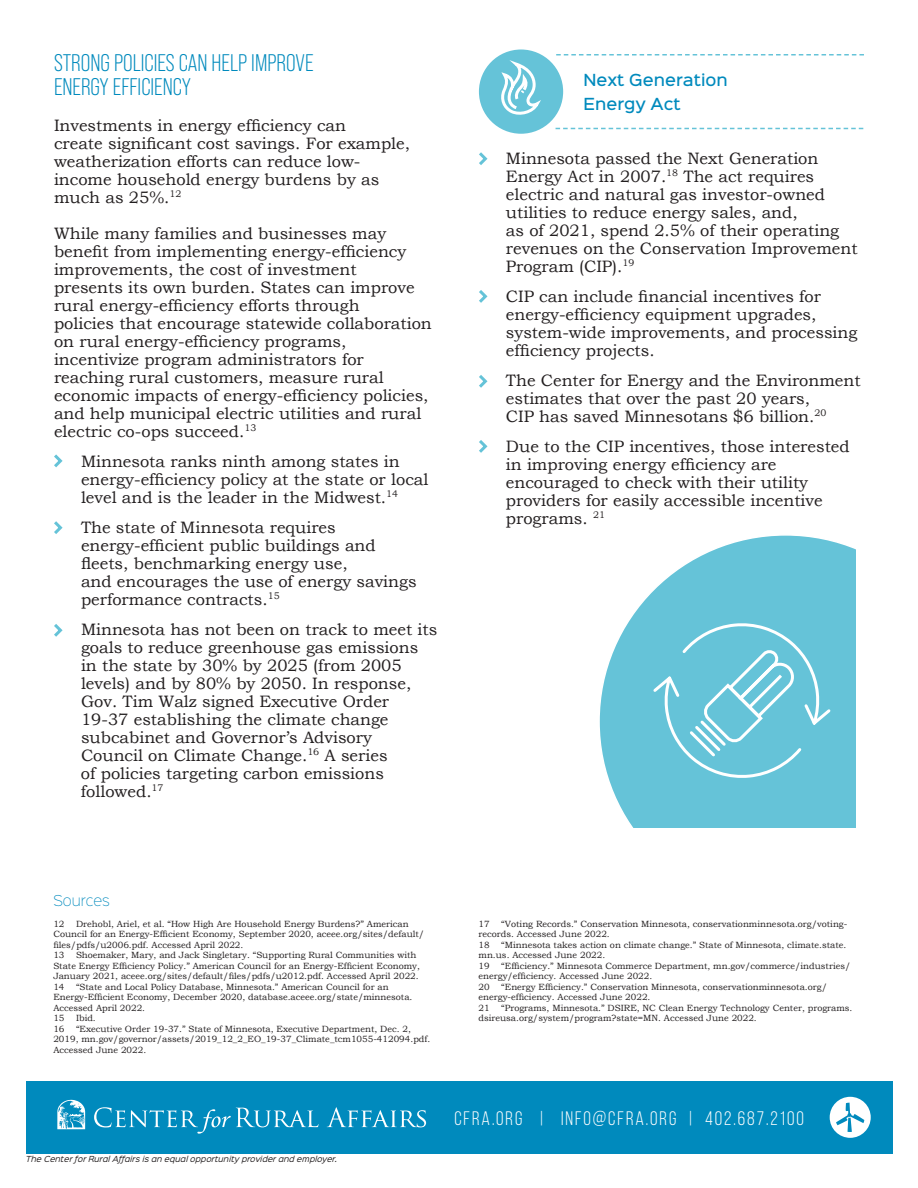
<style>
.page{position:relative;width:918px;height:1188px;background:#fff}
.page>*{position:absolute;margin:0;border:0;box-sizing:border-box;transform-origin:0 0}
.t1{font:24px "Bebas Neue Pro";color:#008abd}
.t2{font:19.5px "Bebas Neue";letter-spacing:.1em;color:#fff}
.t3{font:16.5px/18px "Bookman Old Style";color:#231f20}
.t4{font:500 15px "Sinkin Sans 500";color:#008abd}
.t5{font:13.5px "Sinkin Sans 200 X Light";color:#008abd}
.t6{font:9px/10.5px "Bookman Old Style";color:#231f20}
.t7{font:italic 7.5px "Sinkin Sans 400";color:#231f20}
</style>
<div class="page">
<div style="left:26px;top:1081px;width:866px;height:73px;background:#008abd"></div>
<svg style="left:94px;top:1107px;width:224px;height:27px"></svg>
<svg style="left:327px;top:1107px;width:99px;height:20px"></svg>
<svg style="left:57px;top:1100px;width:28px;height:29px"></svg>
<div style="left:830px;top:1097px;width:41px;height:41px;background:#fff;border-radius:50%"></div>
<svg style="left:836px;top:1103px;width:28px;height:29px"></svg>
<svg style="left:599px;top:535px;width:257px;height:293px"></svg>
<svg style="left:54px;top:454px;width:9px;height:14px"></svg>
<svg style="left:54px;top:521px;width:9px;height:13px"></svg>
<div style="left:479px;top:49px;width:84px;height:85px;background:#65c3d8;border-radius:50%"></div>
<svg style="left:498px;top:56px;width:47px;height:59px"></svg>
<svg style="left:54px;top:624px;width:9px;height:13px"></svg>
<svg style="left:479px;top:152px;width:9px;height:13px"></svg>
<svg style="left:479px;top:290px;width:9px;height:13px"></svg>
<svg style="left:479px;top:375px;width:9px;height:13px"></svg>
<svg style="left:479px;top:440px;width:9px;height:13px"></svg>
<svg style="left:556px;top:128px;width:307px;height:1px"></svg>
<svg style="left:556px;top:54px;width:308px;height:2px"></svg>
<svg style="left:651px;top:621px;width:182px;height:159px;background:#74c9db"></svg>
<p class="t1" style="left:54px;top:49px;width:261px">STRONG POLICIES CAN HELP IMPROVE</p>
<p class="t1" style="left:54px;top:73px;width:139px">ENERGY EFFICIENCY</p>
<p class="t3" style="left:54px;top:116px;width:358px">Investments in energy efficiency can<br>create significant cost savings. For example, weatherization efforts can reduce low&shy;income household energy burdens by as much as 25%.<sup>12</sup></p>
<p class="t3" style="left:54px;top:224px;width:379px">While many families and businesses may benefit from implementing energy-efficiency improvements, the cost of investment<br>presents its own burden. States can improve rural energy-efficiency efforts through<br>policies that encourage statewide collaboration on rural energy-efficiency programs, incentivize program administrators for reaching rural customers, measure rural economic impacts of energy-efficiency policies, and help municipal electric utilities and rural electric co-ops succeed.<sup>13</sup></p>
<p class="t3" style="left:81px;top:452px;width:349px">Minnesota ranks ninth among states in energy-efficiency policy at the state or local level and is the leader in the Midwest.<sup>14</sup></p>
<p class="t3" style="left:81px;top:518px;width:337px">The state of Minnesota requires energy-efficient public buildings and fleets, benchmarking energy use,<br>and encourages the use of energy savings performance contracts.<sup>15</sup></p>
<p class="t3" style="left:81px;top:620px;width:358px">Minnesota has not been on track to meet its goals to reduce greenhouse gas emissions in the state by 30% by 2025 (from 2005 levels) and by 80% by 2050. In response, Gov. Tim Walz signed Executive Order 19-37 establishing the climate change subcabinet and Governor’s Advisory Council on Climate Change.<sup>16</sup> A series<br>of policies targeting carbon emissions followed.<sup>17</sup></p>
<p class="t4" style="left:583px;top:67px;width:146px">Next Generation</p>
<p class="t4" style="left:583px;top:91px;width:99px">Energy Act</p>
<p class="t3" style="left:506px;top:149px;width:314px">Minnesota passed the Next Generation</p>
<p class="t3" style="left:506px;top:167px;width:310px">Energy Act in 2007.<sup>18</sup> The act requires</p>
<p class="t3" style="left:506px;top:185px;width:321px">electric and natural gas investor-owned utilities to reduce energy sales, and,</p>
<p class="t3" style="left:506px;top:221px;width:353px">as of 2021, spend 2.5% of their operating revenues on the Conservation Improvement<br>Program (CIP).<sup>19</sup></p>
<p class="t3" style="left:506px;top:287px;width:353px">CIP can include financial incentives for energy-efficiency equipment upgrades, system-wide improvements, and processing efficiency projects.</p>
<p class="t3" style="left:506px;top:371px;width:356px">The Center for Energy and the Environment estimates that over the past 20 years,</p>
<p class="t3" style="left:506px;top:407px;width:322px">CIP has saved Minnesotans $6 billion.<sup>20</sup></p>
<p class="t3" style="left:506px;top:437px;width:345px">Due to the CIP incentives, those interested in improving energy efficiency are</p>
<p class="t3" style="left:506px;top:473px;width:304px">encouraged to check with their utility</p>
<p class="t3" style="left:506px;top:491px;width:318px">providers for easily accessible incentive programs. <sup>21</sup></p>
<p class="t5" style="left:53px;top:889px;width:58px">SOURCES</p>
<p class="t6" style="left:53px;top:918px;width:13px">12</p>
<p class="t6" style="left:53px;top:918px;width:372px;text-indent:23px">Drehobl, Ariel, et al. “How High Are Household Energy Burdens?” American<br>Council for an Energy-Efficient Economy, September 2020, aceee.org/sites/default/ files/pdfs/u2006.pdf. Accessed April 2022.</p>
<p class="t6" style="left:53px;top:950px;width:13px">13</p>
<p class="t6" style="left:53px;top:950px;width:368px;text-indent:23px">Shoemaker, Mary, and Jack Singletary. “Supporting Rural Communities with<br>State Energy Efficiency Policy.” American Council for an Energy-Efficient Economy,<br>January 2021, aceee.org/sites/default/files/pdfs/u2012.pdf. Accessed April 2022.</p>
<p class="t6" style="left:53px;top:981px;width:13px">14</p>
<p class="t6" style="left:53px;top:981px;width:361px;text-indent:23px">“State and Local Policy Database, Minnesota.” American Council for an<br>Energy-Efficient Economy, December 2020, database.aceee.org/state/minnesota.<br>Accessed April 2022.</p>
<p class="t6" style="left:53px;top:1013px;width:13px">15</p>
<p class="t6" style="left:76px;top:1013px;width:21px">Ibid.</p>
<p class="t6" style="left:53px;top:1023px;width:13px">16</p>
<p class="t6" style="left:53px;top:1023px;width:378px;text-indent:23px">“Executive Order 19-37.” State of Minnesota, Executive Department, Dec. 2,<br>2019, mn.gov/governor/assets/2019_12_2_EO_19-37_Climate_tcm1055-412094.pdf.<br>Accessed June 2022.</p>
<p class="t7" style="left:26px;top:1153px;width:313px">The Center for Rural Affairs is an equal opportunity provider and employer.</p>
<p class="t6" style="left:479px;top:918px;width:370px;text-indent:23px">“Voting Records.” Conservation Minnesota, conservationminnesota.org/voting&shy;records. Accessed June 2022.</p>
<p class="t6" style="left:479px;top:939px;width:13px">18</p>
<p class="t6" style="left:479px;top:918px;width:13px">17</p>
<p class="t6" style="left:479px;top:939px;width:369px;text-indent:23px">“Minnesota takes action on climate change.” State of Minnesota, climate.state. mn.us. Accessed June 2022.</p>
<p class="t6" style="left:479px;top:960px;width:13px">19</p>
<p class="t6" style="left:479px;top:960px;width:373px;text-indent:23px">“Efficiency.” Minnesota Commerce Department, mn.gov/commerce/industries/ energy/efficiency. Accessed June 2022.</p>
<p class="t6" style="left:479px;top:981px;width:13px">20</p>
<p class="t6" style="left:479px;top:981px;width:350px;text-indent:23px">“Energy Efficiency.” Conservation Minnesota, conservationminnesota.org/ energy-efficiency. Accessed June 2022.</p>
<p class="t6" style="left:479px;top:1002px;width:13px">21</p>
<p class="t6" style="left:479px;top:1002px;width:375px;text-indent:23px">“Programs, Minnesota.” DSIRE, NC Clean Energy Technology Center, programs. dsireusa.org/system/program?state=MN. Accessed June 2022.</p>
<p class="t2" style="left:454px;top:1107px;width:351px">CFRA.ORG | INFO@CFRA.ORG | 402.687.2100</p>
</div>
